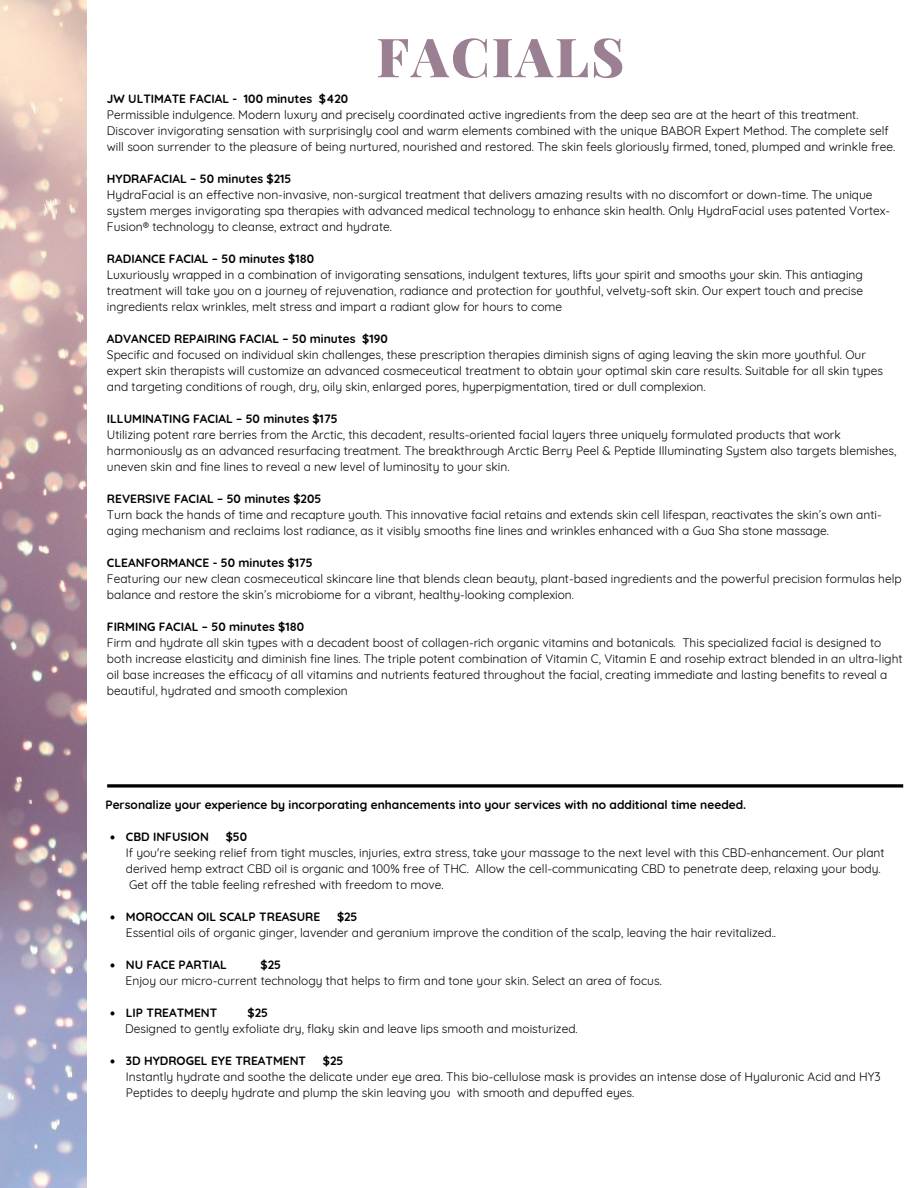
<style>
.page{position:relative;width:918px;height:1188px;background:#fff}
.page>*{position:absolute;margin:0;border:0;box-sizing:border-box;transform-origin:0 0}
.t1{font:900 54px "Playfair Display";letter-spacing:.04em;color:#9b7f92}
.t2{font:12px/16px "Quicksand";color:#000}
.t3{font:700 12px "Quicksand";color:#000}
</style>
<div class="page">
<img style="left:0;top:0;width:87px;height:1188px">
<svg style="left:110px;top:835px;width:4px;height:4px"></svg>
<svg style="left:110px;top:915px;width:4px;height:4px"></svg>
<svg style="left:110px;top:963px;width:4px;height:4px"></svg>
<svg style="left:110px;top:1011px;width:4px;height:4px"></svg>
<svg style="left:110px;top:1059px;width:4px;height:4px"></svg>
<svg style="left:107px;top:784px;width:796px;height:4px"></svg>
<p class="t1" style="left:376px;top:19px;width:249px">FACIALS</p>
<p class="t3" style="left:107px;top:91px;width:243px">JW ULTIMATE FACIAL - 100 minutes $420</p>
<p class="t2" style="left:107px;top:106px;width:790px">Permissible indulgence. Modern luxury and precisely coordinated active ingredients from the deep sea are at the heart of this treatment.<br>Discover invigorating sensation with surprisingly cool and warm elements combined with the unique BABOR Expert Method. The complete self will soon surrender to the pleasure of being nurtured, nourished and restored. The skin feels gloriously firmed, toned, plumped and wrinkle free.</p>
<p class="t3" style="left:107px;top:171px;width:186px">HYDRAFACIAL – 50 minutes $215</p>
<p class="t2" style="left:107px;top:186px;width:785px">HydraFacial is an effective non-invasive, non-surgical treatment that delivers amazing results with no discomfort or down-time. The unique system merges invigorating spa therapies with advanced medical technology to enhance skin health. Only HydraFacial uses patented Vortex-<br>Fusion® technology to cleanse, extract and hydrate.</p>
<p class="t3" style="left:107px;top:251px;width:209px">RADIANCE FACIAL – 50 minutes $180</p>
<p class="t2" style="left:107px;top:266px;width:758px;text-align:justify">Luxuriously wrapped in a combination of invigorating sensations, indulgent textures, lifts your spirit and smooths your skin. This antiaging treatment will take you on a journey of rejuvenation, radiance and protection for youthful, velvety-soft skin. Our expert touch and precise ingredients relax wrinkles, melt stress and impart a radiant glow for hours to come</p>
<p class="t3" style="left:107px;top:331px;width:282px">ADVANCED REPAIRING FACIAL – 50 minutes $190</p>
<p class="t2" style="left:107px;top:346px;width:778px">Specific and focused on individual skin challenges, these prescription therapies diminish signs of aging leaving the skin more youthful. Our expert skin therapists will customize an advanced cosmeceutical treatment to obtain your optimal skin care results. Suitable for all skin types and targeting conditions of rough, dry, oily skin, enlarged pores, hyperpigmentation, tired or dull complexion.</p>
<p class="t3" style="left:107px;top:411px;width:232px">ILLUMINATING FACIAL – 50 minutes $175</p>
<p class="t2" style="left:107px;top:426px;width:791px">Utilizing potent rare berries from the Arctic, this decadent, results-oriented facial layers three uniquely formulated products that work harmoniously as an advanced resurfacing treatment. The breakthrough Arctic Berry Peel &amp; Peptide Illuminating System also targets blemishes, uneven skin and fine lines to reveal a new level of luminosity to your skin.</p>
<p class="t3" style="left:107px;top:491px;width:216px">REVERSIVE FACIAL – 50 minutes $205</p>
<p class="t2" style="left:107px;top:506px;width:776px">Turn back the hands of time and recapture youth. This innovative facial retains and extends skin cell lifespan, reactivates the skin’s own anti&shy;aging mechanism and reclaims lost radiance, as it visibly smooths fine lines and wrinkles enhanced with a Gua Sha stone massage.</p>
<p class="t3" style="left:107px;top:555px;width:207px">CLEANFORMANCE - 50 minutes $175</p>
<p class="t2" style="left:107px;top:570px;width:796px">Featuring our new clean cosmeceutical skincare line that blends clean beauty, plant-based ingredients and the powerful precision formulas help balance and restore the skin’s microbiome for a vibrant, healthy-looking complexion.</p>
<p class="t3" style="left:107px;top:619px;width:199px">FIRMING FACIAL – 50 minutes $180</p>
<p class="t2" style="left:107px;top:634px;width:797px">Firm and hydrate all skin types with a decadent boost of collagen-rich organic vitamins and botanicals. This specialized facial is designed to both increase elasticity and diminish fine lines. The triple potent combination of Vitamin C, Vitamin E and rosehip extract blended in an ultra-light oil base increases the efficacy of all vitamins and nutrients featured throughout the facial, creating immediate and lasting benefits to reveal a beautiful, hydrated and smooth complexion</p>
<p class="t3" style="left:105px;top:797px;width:642px">Personalize your experience by incorporating enhancements into your services with no additional time needed.</p>
<p class="t2" style="left:126px;top:845px;width:760px">If you're seeking relief from tight muscles, injuries, extra stress, take your massage to the next level with this CBD-enhancement. Our plant derived hemp extract CBD oil is organic and 100% free of THC. Allow the cell-communicating CBD to penetrate deep, relaxing your body.<br>Get off the table feeling refreshed with freedom to move.</p>
<p class="t2" style="left:126px;top:925px;width:652px">Essential oils of organic ginger, lavender and geranium improve the condition of the scalp, leaving the hair revitalized..</p>
<p class="t2" style="left:126px;top:973px;width:538px">Enjoy our micro-current technology that helps to firm and tone your skin. Select an area of focus.</p>
<p class="t2" style="left:125px;top:1021px;width:454px">Designed to gently exfoliate dry, flaky skin and leave lips smooth and moisturized.</p>
<p class="t2" style="left:126px;top:1069px;width:756px">Instantly hydrate and soothe the delicate under eye area. This bio-cellulose mask is provides an intense dose of Hyaluronic Acid and HY3<br>Peptides to deeply hydrate and plump the skin leaving you with smooth and depuffed eyes.</p>
<p class="t3" style="left:126px;top:829px;width:85px">CBD INFUSION</p>
<p class="t3" style="left:226px;top:829px;width:23px">$50</p>
<p class="t3" style="left:126px;top:909px;width:196px">MOROCCAN OIL SCALP TREASURE</p>
<p class="t3" style="left:337px;top:909px;width:22px">$25</p>
<p class="t3" style="left:126px;top:957px;width:103px">NU FACE PARTIAL</p>
<p class="t3" style="left:261px;top:957px;width:22px">$25</p>
<p class="t3" style="left:126px;top:1005px;width:93px">LIP TREATMENT</p>
<p class="t3" style="left:248px;top:1005px;width:22px">$25</p>
<p class="t3" style="left:126px;top:1053px;width:182px">3D HYDROGEL EYE TREATMENT</p>
<p class="t3" style="left:323px;top:1053px;width:22px">$25</p>
</div>
